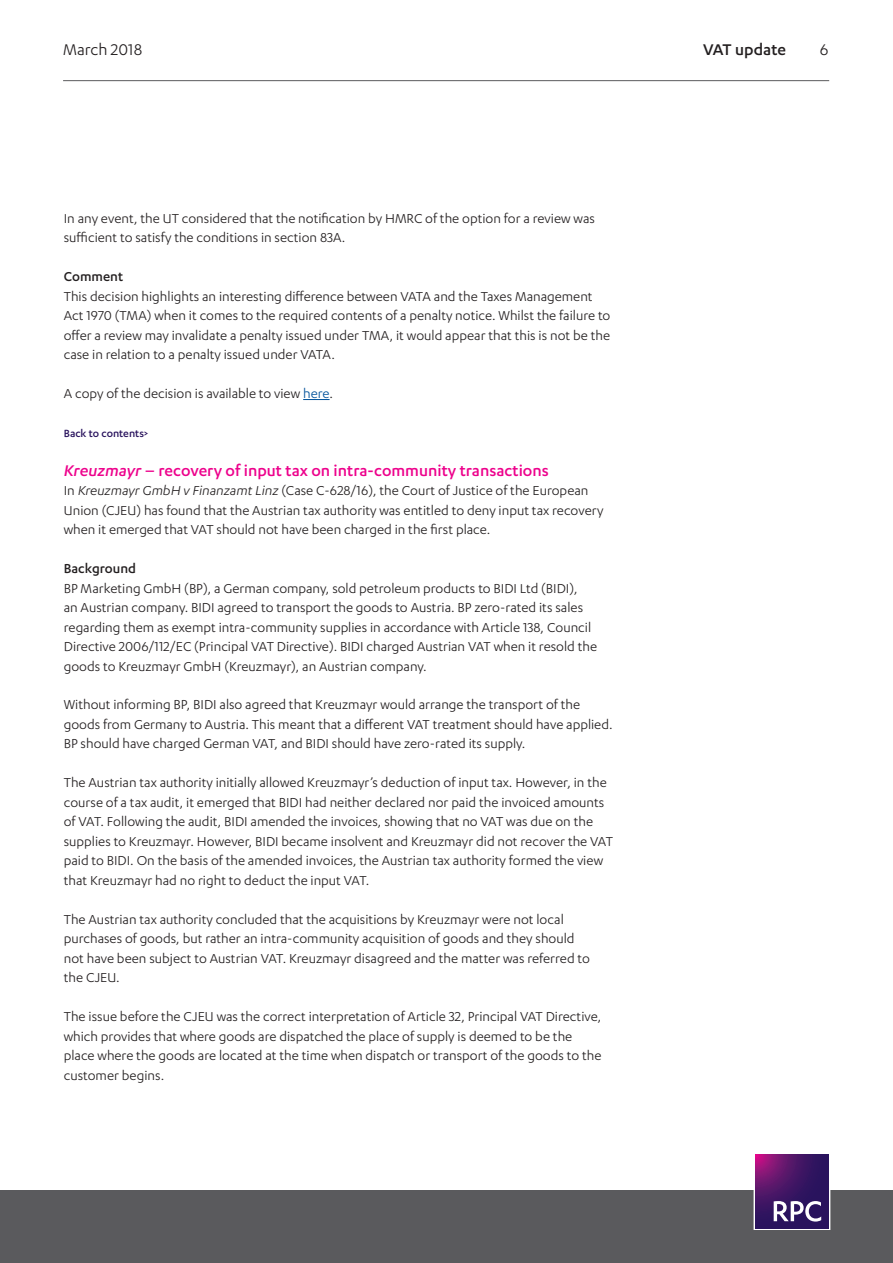
<style>
.page{position:relative;width:893px;height:1263px;background:#fff}
.page>*{position:absolute;margin:0;border:0;box-sizing:border-box;transform-origin:0 0}
.Heading_2__pink{font:500 18px "Karbon";color:#ed028c}
.t1{font:18px "Karbon";color:#231f20}
.t2{font:500 18px "Karbon";color:#231f20}
.Body{font:15px/19.5px "Karbon";color:#231f20}
.Heading_3{font:500 15px "Karbon";color:#231f20}
.Body-2{font:500 12px "Karbon";color:#29135d}
.s1{color:#01519a}
.s2{font-style:italic}
</style>
<div class="page">
<hr style="left:63px;top:80px;width:766px;height:1px;background:#5a5a5d">
<div style="left:0;top:1191px;width:893px;height:72px;background:#5a5a5d"></div>
<div style="left:754px;top:1153px;width:76px;height:77px;border:1px solid #fff"></div>
<svg style="left:755px;top:1155px;width:74px;height:73px;background:#461565"></svg>
<svg style="left:774px;top:1201px;width:47px;height:20px"></svg>
<svg style="left:303px;top:399px;width:27px;height:1px"></svg>
<p class="t1" style="left:63px;top:39px;width:81px">March 2018</p>
<p class="t2" style="left:703px;top:39px;width:84px">VAT update</p>
<p class="t1" style="left:820px;top:39px;width:10px">6</p>
<p class="Body" style="left:64px;top:208px;width:533px">In any event, the UT considered that the notification by HMRC of the option for a review was sufficient to satisfy the conditions in section 83A.</p>
<p class="Heading_3" style="left:64px;top:268px;width:61px">Comment</p>
<p class="Body" style="left:64px;top:286px;width:548px">This decision highlights an interesting difference between VATA and the Taxes Management Act 1970 (TMA) when it comes to the required contents of a penalty notice. Whilst the failure to offer a review may invalidate a penalty issued under TMA, it would appear that this is not be the case in relation to a penalty issued under VATA.</p>
<p class="Body" style="left:64px;top:383px;width:271px">A copy of the decision is available to view <span class="s1">here</span>.</p>
<p class="Body-2" style="left:64px;top:426px;width:86px">Back to contents&gt;</p>
<p class="Heading_2__pink" style="left:64px;top:460px;width:486px"><span class="s2">Kreuzmayr</span> – recovery of input tax on intra-community transactions</p>
<p class="Body" style="left:64px;top:480px;width:541px">In <span class="s2">Kreuzmayr GmbH v Finanzamt Linz</span> (Case C-628/16), the Court of Justice of the European<br>Union (CJEU) has found that the Austrian tax authority was entitled to deny input tax recovery when it emerged that VAT should not have been charged in the first place.</p>
<p class="Heading_3" style="left:64px;top:560px;width:74px">Background</p>
<p class="Body" style="left:64px;top:578px;width:535px">BP Marketing GmbH (BP), a German company, sold petroleum products to BIDI Ltd (BIDI),<br>an Austrian company. BIDI agreed to transport the goods to Austria. BP zero-rated its sales regarding them as exempt intra-community supplies in accordance with Article 138, Council Directive 2006/112/EC (Principal VAT Directive). BIDI charged Austrian VAT when it resold the goods to Kreuzmayr GmbH (Kreuzmayr), an Austrian company.</p>
<p class="Body" style="left:64px;top:695px;width:550px">Without informing BP, BIDI also agreed that Kreuzmayr would arrange the transport of the goods from Germany to Austria. This meant that a different VAT treatment should have applied.<br>BP should have charged German VAT, and BIDI should have zero-rated its supply.</p>
<p class="Body" style="left:64px;top:773px;width:551px">The Austrian tax authority initially allowed Kreuzmayr’s deduction of input tax. However, in the course of a tax audit, it emerged that BIDI had neither declared nor paid the invoiced amounts of VAT. Following the audit, BIDI amended the invoices, showing that no VAT was due on the supplies to Kreuzmayr. However, BIDI became insolvent and Kreuzmayr did not recover the VAT paid to BIDI. On the basis of the amended invoices, the Austrian tax authority formed the view that Kreuzmayr had no right to deduct the input VAT.</p>
<p class="Body" style="left:64px;top:909px;width:528px">The Austrian tax authority concluded that the acquisitions by Kreuzmayr were not local purchases of goods, but rather an intra-community acquisition of goods and they should not have been subject to Austrian VAT. Kreuzmayr disagreed and the matter was referred to the CJEU.</p>
<p class="Body" style="left:64px;top:1006px;width:539px">The issue before the CJEU was the correct interpretation of Article 32, Principal VAT Directive, which provides that where goods are dispatched the place of supply is deemed to be the place where the goods are located at the time when dispatch or transport of the goods to the customer begins.</p>
</div>
